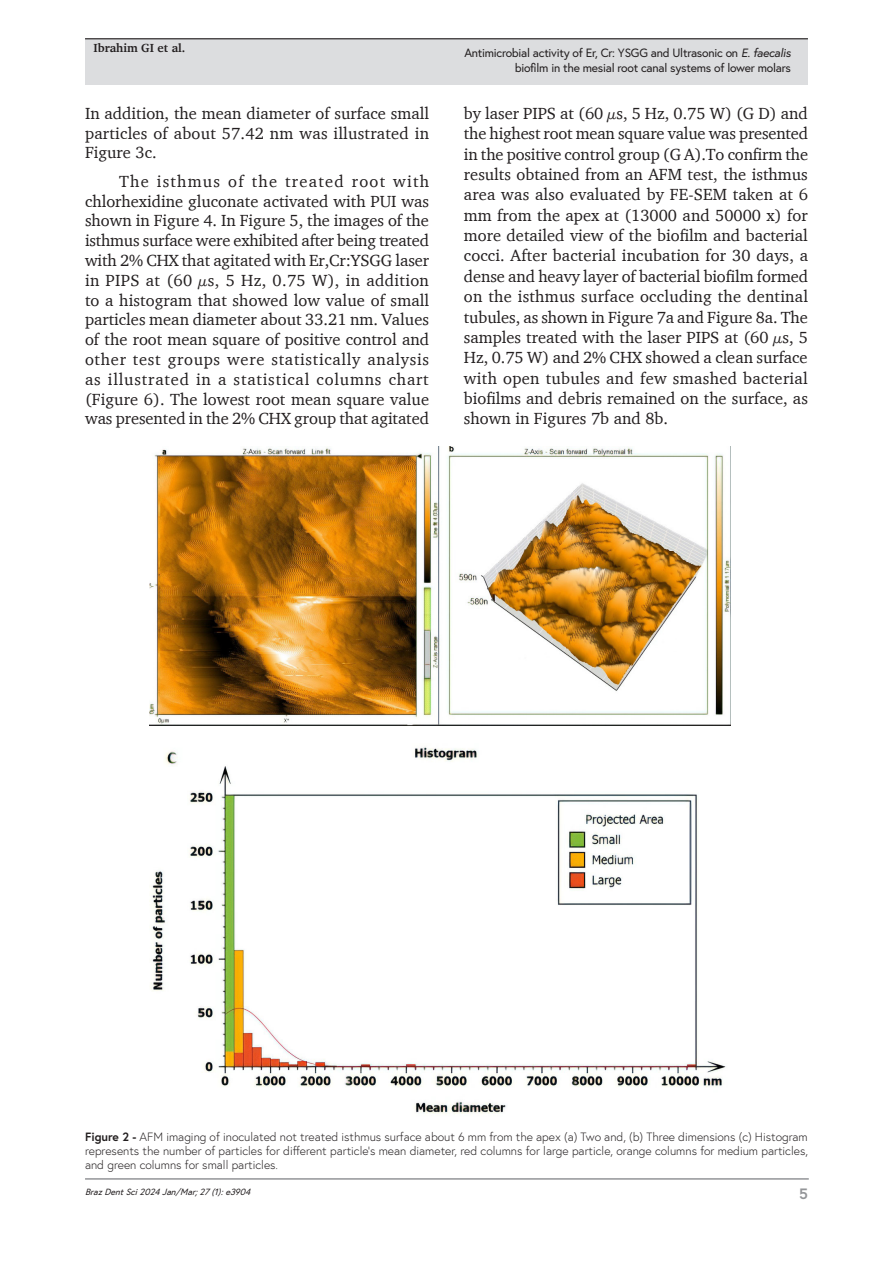
<style>
.page{position:relative;width:893px;height:1263px;background:#fff}
.page>*{position:absolute;margin:0;border:0;box-sizing:border-box;transform-origin:0 0}
.Paragraph{font:16.5px/20.4px "Charter";color:#231f20;text-align:justify}
.t1{font:700 15px "Europa";color:#939598}
.t2{font:13.65px "Calibri";color:#000}
.FigureCaption{font:300 12px/14.4px "Europa";color:#231f20;text-align:justify}
.t3{font:12px/14.4px "Europa";letter-spacing:-.02em;color:#231f20;text-align:right}
.t4{font:700 12px "Charter";color:#231f20}
.t5{font:italic 9px "Europa";color:#231f20}
.s1{font-style:italic}
.s2{font-weight:700}
</style>
<div class="page">
<hr style="left:85px;top:1178px;width:724px;height:2px;background:#939598">
<div style="left:85px;top:39px;width:723px;height:46px;background:#dcdddf"></div>
<hr style="left:85px;top:38px;width:723px;height:1px;background:#231f20">
<img style="left:150px;top:446px;width:581px;height:280px">
<img style="left:150px;top:747px;width:576px;height:367px">
<p class="t4" style="left:94px;top:41px;width:93px">Ibrahim GI et al.</p>
<p class="Paragraph" style="left:85px;top:103px;width:346px;line-height:19.8px">In addition, the mean diameter of surface small particles of about 57.42 nm was illustrated in Figure 3c.</p>
<p class="Paragraph" style="left:85px;top:171px;width:346px;line-height:19.8px;text-indent:34px">The isthmus of the treated root with chlorhexidine gluconate activated with PUI was shown in Figure 4. In Figure 5, the images of the isthmus surface were exhibited after being treated with 2% CHX that agitated with Er,Cr:YSGG laser in PIPS at (60 µs, 5 Hz, 0.75 W), in addition to a histogram that showed low value of small particles mean diameter about 33.21 nm. Values of the root mean square of positive control and other test groups were statistically analysis as illustrated in a statistical columns chart (Figure 6). The lowest root mean square value was presented in the 2% CHX group that agitated</p>
<p class="t3" style="left:464px;top:46px;width:328px">Antimicrobial activity of Er, Cr: YSGG and Ultrasonic on <span class="s1">E. faecalis </span>biofilm in the mesial root canal systems of lower molars</p>
<p class="Paragraph" style="left:464px;top:103px;width:346px">by laser PIPS at (60 µs, 5 Hz, 0.75 W) (G D) and the highest root mean square value was presented in the positive control group (G A).To confirm the results obtained from an AFM test, the isthmus area was also evaluated by FE-SEM taken at 6 mm from the apex at (13000 and 50000 x) for more detailed view of the biofilm and bacterial cocci. After bacterial incubation for 30 days, a dense and heavy layer of bacterial biofilm formed on the isthmus surface occluding the dentinal tubules, as shown in Figure 7a and Figure 8a. The samples treated with the laser PIPS at (60 µs, 5<br>Hz, 0.75 W) and 2% CHX showed a clean surface with open tubules and few smashed bacterial biofilms and debris remained on the surface, as shown in Figures 7b and 8b.</p>
<p class="FigureCaption" style="left:85px;top:1129px;width:724px"><span class="s2">Figure 2 -</span> AFM imaging of inoculated not treated isthmus surface about 6 mm from the apex (a) Two and, (b) Three dimensions (c) Histogram represents the number of particles for different particle’s mean diameter, red columns for large particle, orange columns for medium particles, and green columns for small particles.</p>
<p class="t2" style="left:420px;top:1144px;width:43px">Figure2</p>
<p class="t5" style="left:85px;top:1185px;width:170px">BrazDentSci2024Jan/Mar;27(1):e3904</p>
<p class="t1" style="left:799px;top:1184px;width:10px">5</p>
</div>
